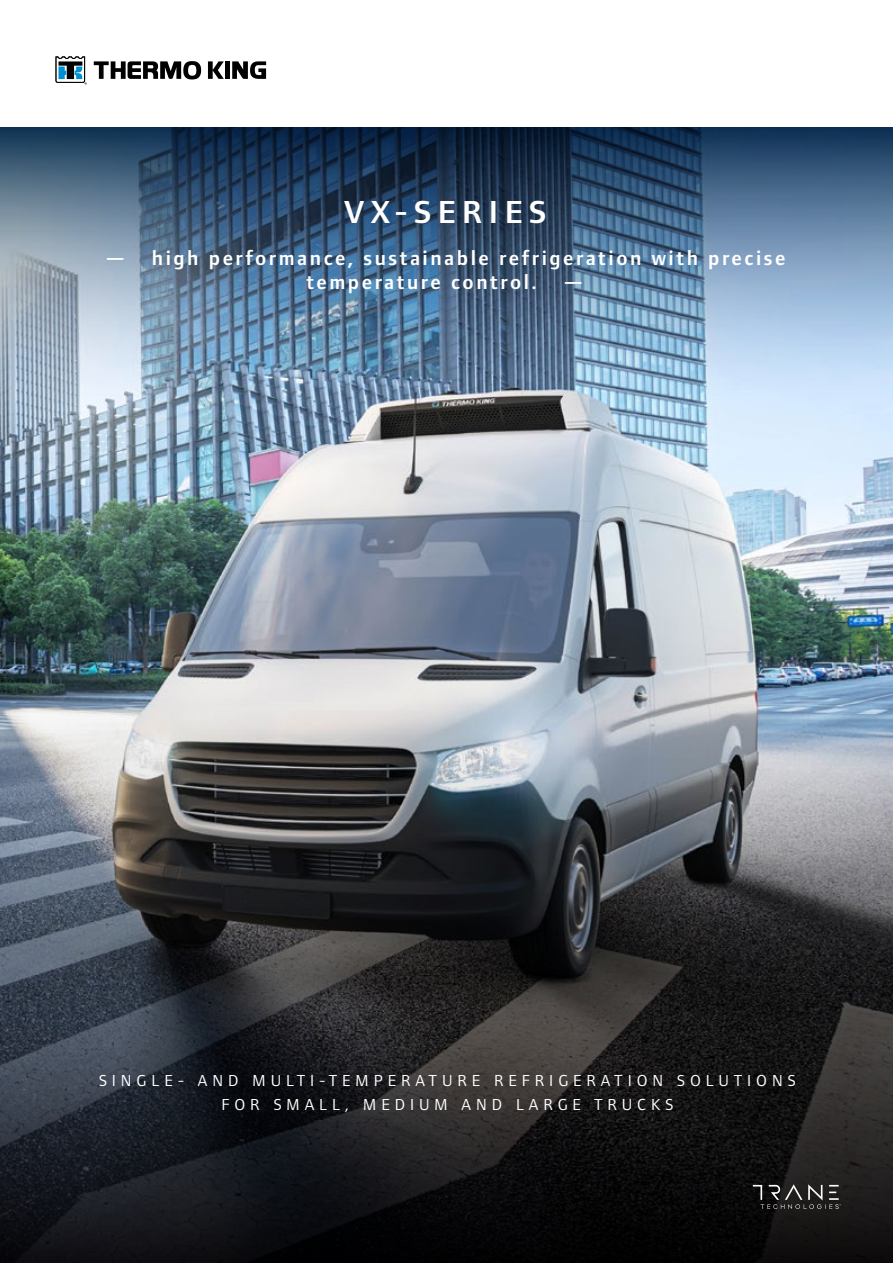
<style>
.page{position:relative;width:893px;height:1263px;background:#fff}
.page>*{position:absolute;margin:0;border:0;box-sizing:border-box;transform-origin:0 0}
.t1{font:600 33px "Foundry Form Sans";letter-spacing:.2em;color:#fff}
.t2{font:600 21px/24px "Foundry Form Sans";letter-spacing:.12em;color:#fff;text-align:center}
.t3{font:16.5px/24px "Foundry Form Sans";letter-spacing:.3em;color:#fff;text-align:center}
</style>
<div class="page">
<img style="left:0;top:400px;width:893px;height:246px">
<svg style="left:0;top:646px;width:893px;height:617px;background:#45484d"></svg>
<img style="left:0;top:128px;width:893px;height:272px">
<svg style="left:94px;top:61px;width:107px;height:18px"></svg>
<svg style="left:208px;top:61px;width:16px;height:18px"></svg>
<div style="left:225px;top:61px;width:5px;height:18px;background:#000"></div>
<svg style="left:232px;top:61px;width:34px;height:18px"></svg>
<svg style="left:56px;top:56px;width:31px;height:29px"></svg>
<svg style="left:753px;top:1184px;width:88px;height:25px;background:#3a3838"></svg>
<h1 class="t1" style="left:344px;top:193px;width:204px">VX-SERIES</h1>
<p class="t2" style="left:105px;top:246px;width:682px">— high performance, sustainable refrigeration with precise temperature control. —</p>
<p class="t3" style="left:99px;top:1068px;width:698px">SINGLE- AND MULTI-TEMPERATURE REFRIGERATION SOLUTIONS<br>FOR SMALL, MEDIUM AND LARGE TRUCKS</p>
</div>
